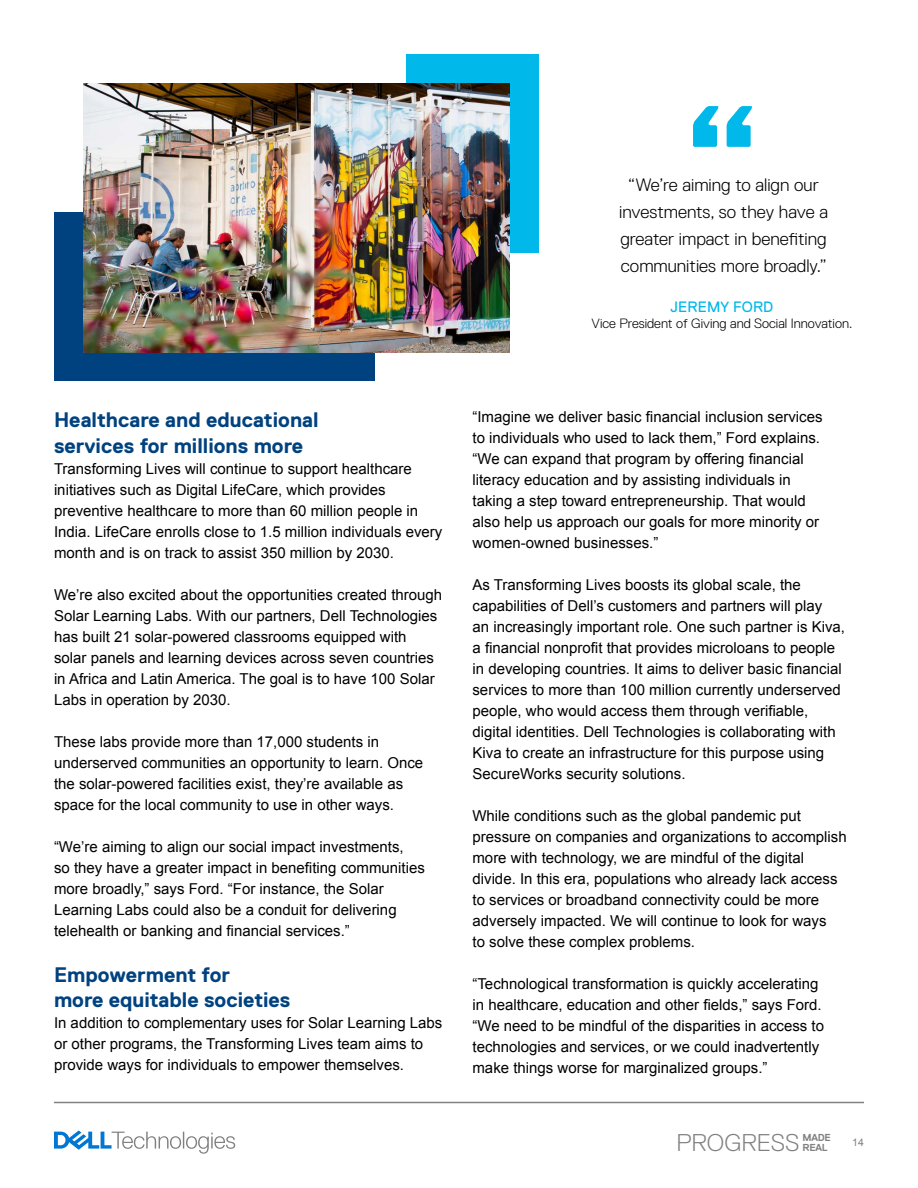
<style>
.page{position:relative;width:918px;height:1188px;background:#fff}
.page>*{position:absolute;margin:0;border:0;box-sizing:border-box;transform-origin:0 0}
.t1{font:800 120px "Dell Replica";color:#00b8e9}
.t2{font:300 24.15px "Dell Replica";color:#818181}
.t3{font:700 21px/25.2px "Dell Replica";color:#00427f}
.t4{font:300 18px/27px "Dell Replica";color:#000;text-align:center}
.t5{font:15px/21px "Arial";color:#000}
.t6{font:15px "Dell Replica";letter-spacing:.01em;color:#00b8e9}
.t7{font:300 13.5px "Dell Replica";color:#000}
.t8{font:10.5px "Arial";color:#818181}
.t9{font:700 10.05px/10.1px "Dell Replica";letter-spacing:-.02em;color:#818181}
</style>
<div class="page">
<div style="left:54px;top:212px;width:321px;height:169px;background:#00427f"></div>
<div style="left:406px;top:54px;width:132px;height:198px;background:#00b8e9"></div>
<img style="left:83px;top:83px;width:426px;height:269px">
<svg style="left:54px;top:1130px;width:181px;height:24px"></svg>
<hr style="left:54px;top:1102px;width:810px;height:1px;background:#818181">
<h1 class="t1" style="left:686px;top:82px;width:76px">“</h1>
<p class="t4" style="left:619px;top:172px;width:210px">“We’re aiming to align our investments, so they have a greater impact in benefiting communities more broadly.”</p>
<p class="t6" style="left:670px;top:298px;width:104px">JEREMY FORD</p>
<p class="t7" style="left:592px;top:316px;width:262px">Vice President of Giving and Social Innovation.</p>
<h3 class="t3" style="left:54px;top:408px;width:266px">Healthcare and educational services for millions more</h3>
<p class="t5" style="left:54px;top:458px;width:390px">Transforming Lives will continue to support healthcare initiatives such as Digital LifeCare, which provides preventive healthcare to more than 60 million people in India. LifeCare enrolls close to 1.5 million individuals every month and is on track to assist 350 million by 2030.</p>
<p class="t5" style="left:54px;top:584px;width:390px">We’re also excited about the opportunities created through Solar Learning Labs. With our partners, Dell Technologies has built 21 solar-powered classrooms equipped with solar panels and learning devices across seven countries in Africa and Latin America. The goal is to have 100 Solar Labs in operation by 2030.</p>
<p class="t5" style="left:54px;top:731px;width:371px">These labs provide more than 17,000 students in underserved communities an opportunity to learn. Once the solar-powered facilities exist, they’re available as space for the local community to use in other ways.</p>
<p class="t5" style="left:54px;top:836px;width:372px">“We’re aiming to align our social impact investments,<br>so they have a greater impact in benefiting communities more broadly,” says Ford. “For instance, the Solar Learning Labs could also be a conduit for delivering telehealth or banking and financial services.”</p>
<h3 class="t3" style="left:54px;top:962px;width:238px">Empowerment for<br>more equitable societies</h3>
<p class="t5" style="left:54px;top:1012px;width:390px">In addition to complementary uses for Solar Learning Labs or other programs, the Transforming Lives team aims to provide ways for individuals to empower themselves.</p>
<p class="t5" style="left:472px;top:406px;width:352px">“Imagine we deliver basic financial inclusion services to individuals who used to lack them,” Ford explains. “We can expand that program by offering financial literacy education and by assisting individuals in taking a step toward entrepreneurship. That would also help us approach our goals for more minority or women-owned businesses.”</p>
<p class="t5" style="left:472px;top:574px;width:374px">As Transforming Lives boosts its global scale, the capabilities of Dell’s customers and partners will play<br>an increasingly important role. One such partner is Kiva, a financial nonprofit that provides microloans to people in developing countries. It aims to deliver basic financial services to more than 100 million currently underserved people, who would access them through verifiable, digital identities. Dell Technologies is collaborating with Kiva to create an infrastructure for this purpose using SecureWorks security solutions.</p>
<p class="t5" style="left:472px;top:805px;width:376px">While conditions such as the global pandemic put pressure on companies and organizations to accomplish more with technology, we are mindful of the digital divide. In this era, populations who already lack access to services or broadband connectivity could be more adversely impacted. We will continue to look for ways<br>to solve these complex problems.</p>
<p class="t5" style="left:472px;top:973px;width:353px">“Technological transformation is quickly accelerating in healthcare, education and other fields,” says Ford. “We need to be mindful of the disparities in access to technologies and services, or we could inadvertently make things worse for marginalized groups.”</p>
<h2 class="t2" style="left:676px;top:1129px;width:124px">PROGRESS</h2>
<p class="t8" style="left:852px;top:1135px;width:13px">14</p>
<p class="t9" style="left:802px;top:1132px;width:30px">MADE<br>REAL</p>
</div>
